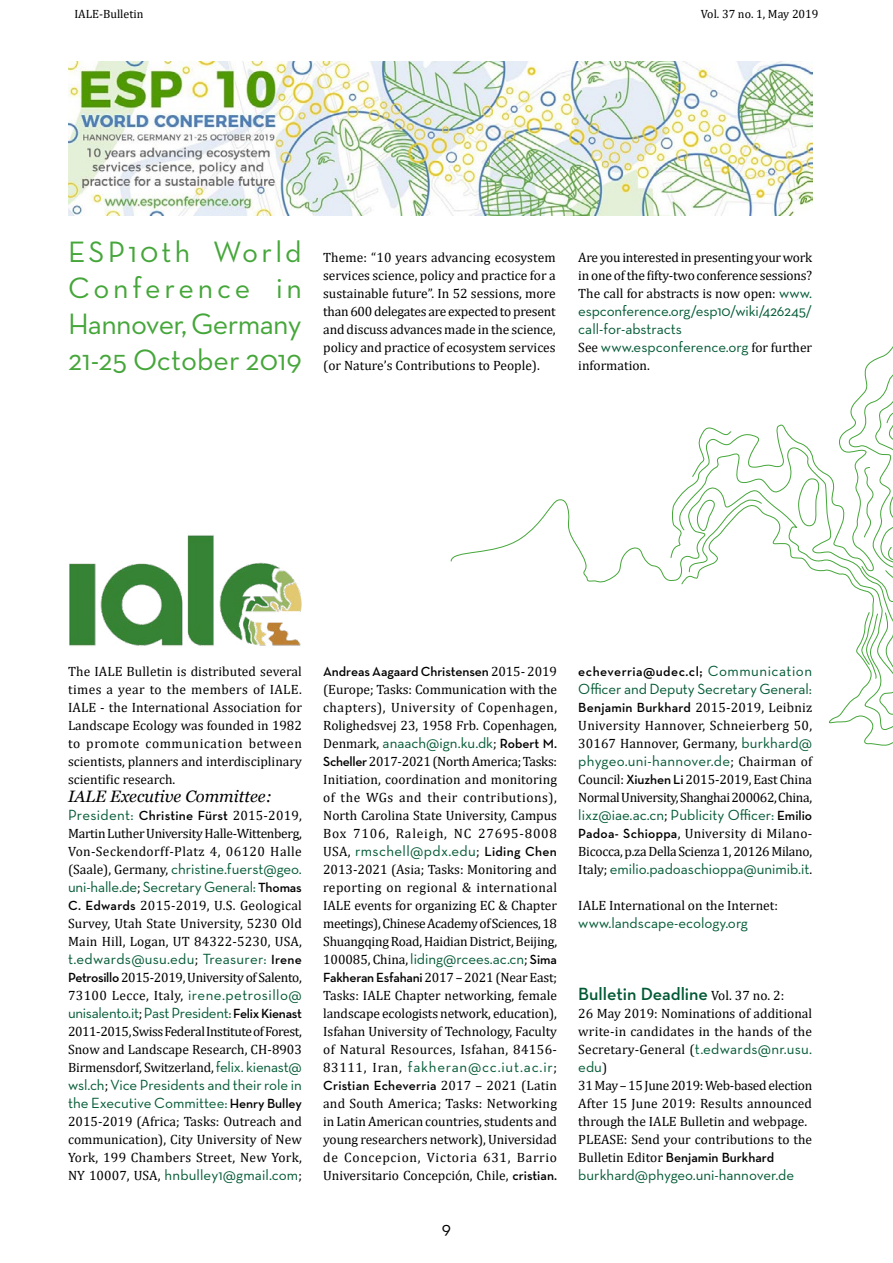
<style>
.page{position:relative;width:893px;height:1263px;background:#fff}
.page>*{position:absolute;margin:0;border:0;box-sizing:border-box;transform-origin:0 0}
.t1{font:30px/36px "Neutra Text";color:#45a63a;text-align:justify}
.t2{font:600 18px "Neutra Text";color:#005934}
.t3{font:18px "Neutra Text";color:#000}
.t4{font:italic 16.5px "Georgia";color:#000}
.t5{font:15px/18px "Neutra Text";color:#005934}
.t6{font:15px "Neutra Text";letter-spacing:.02em;color:#005934}
.t7{font:15px "Neutra Text";letter-spacing:-.02em;color:#005934}
.t8{font:15px "Neutra Text";letter-spacing:.05em;color:#005934}
.t9{font:15px "Neutra Text";letter-spacing:.025em;color:#005934}
.t10{font:13.5px/18px "Cambria";color:#000;text-align:justify}
.t11{font:13.5px/18px "Cambria";letter-spacing:-.02em;color:#000}
.t12{font:600 13.5px "Neutra Text";color:#000}
.t13{font:13.5px/18px "Cambria";letter-spacing:-.025em;color:#000}
.t14{font:600 13.5px "Neutra Text";letter-spacing:.035em;color:#000}
.t15{font:12px "Cambria";color:#000}
.s1{font-family:"Neutra Text";font-size:15px;color:#005934}
.s2{font-family:"Cambria";font-size:13.5px;color:#000}
.s3{font-weight:400;font-size:15px;color:#005934}
.s4{font-family:"Cambria";font-weight:400}
.s5{font-weight:600;font-size:13.5px;color:#000}
.s6{font-family:"Neutra Text";font-weight:600}
.s7{font-family:"Cambria";font-weight:400;font-size:13.5px;color:#000}
</style>
<div class="page">
<svg style="left:450px;top:346px;width:443px;height:400px"></svg>
<img style="left:69px;top:535px;width:233px;height:111px">
<img style="left:68px;top:61px;width:744px;height:154px">
<p class="t15" style="left:74px;top:7px;width:71px">IALE-Bulletin</p>
<p class="t15" style="left:701px;top:7px;width:119px">Vol. 37 no. 1, May 2019</p>
<h1 class="t1" style="left:68px;top:233px;width:235px">ESP10th World Conference in Hannover, Germany 21-25 October 2019</h1>
<p class="t10" style="left:323px;top:248px;width:234px">Theme: “10 years advancing ecosystem services science, policy and practice for a sustainable future”. In 52 sessions, more than 600 delegates are expected to present and discuss advances made in the science, policy and practice of ecosystem services (or Nature’s Contributions to People).</p>
<p class="t10" style="left:578px;top:248px;width:235px">Are you interested in presenting your work in one of the fifty-two conference sessions?<br>The call for abstracts is now open: <span class="s1">www.</span></p>
<p class="t5" style="left:578px;top:301px;width:235px">espconference.org/esp10/wiki/426245/ call-for-abstracts<br><span class="s2">See</span> www.espconference.org <span class="s2">for further</span></p>
<p class="t10" style="left:578px;top:356px;width:73px">information.</p>
<p class="t10" style="left:68px;top:662px;width:235px">The IALE Bulletin is distributed several times a year to the members of IALE.<br>IALE - the International Association for Landscape Ecology was founded in 1982 to promote communication between scientists, planners and interdisciplinary scientific research.</p>
<p class="t4" style="left:68px;top:786px;width:206px">IALE Executive Committee:</p>
<p class="t12" style="left:68px;top:807px;width:235px"><span class="s3">President:</span> Christine Fürst <span class="s4">2015-2019,</span></p>
<p class="t11" style="left:68px;top:824px;width:235px">Martin Luther University Halle-Wittenberg,<br>Von-Seckendorff-Platz 4, 06120 Halle</p>
<p class="t5" style="left:68px;top:859px;width:235px"><span class="s2">(Saale), Germany,</span> christine.fuerst@geo. uni-halle.de<span class="s2">;</span> Secretary General:<span class="s5">Thomas</span></p>
<p class="t10" style="left:68px;top:896px;width:235px"><span class="s6">C. Edwards</span> 2015-2019, U.S. Geological Survey, Utah State University, 5230 Old Main Hill, Logan, UT 84322-5230, USA,</p>
<p class="t6" style="left:68px;top:950px;width:235px">t.edwards@usu.edu<span class="s2">;</span> Treasurer: <span class="s5">Irene</span></p>
<p class="t11" style="left:68px;top:968px;width:235px"><span class="s6">Petrosillo</span> 2015-2019, University of Salento,<br>73100 Lecce, Italy, <span class="s1">irene.petrosillo@</span></p>
<p class="t7" style="left:68px;top:1004px;width:235px">unisalento.it<span class="s2">;</span> Past President:<span class="s5">Felix Kienast</span></p>
<p class="t10" style="left:68px;top:1022px;width:235px">2011-2015, Swiss Federal Institute of Forest, Snow and Landscape Research, CH-8903<br>Birmensdorf, Switzerland, <span class="s1">felix. kienast@</span></p>
<p class="t5" style="left:68px;top:1075px;width:235px">wsl.ch<span class="s2">;</span> Vice Presidents and their role in the Executive Committee: <span class="s5">Henry Bulley</span></p>
<p class="t10" style="left:68px;top:1112px;width:235px">2015-2019 (Africa; Tasks: Outreach and communication), City University of New York, 199 Chambers Street, New York,</p>
<p class="t5" style="left:68px;top:1165px;width:235px"><span class="s2">NY 10007, USA,</span> hnbulley1@gmail.com<span class="s2">;</span></p>
<p class="t12" style="left:323px;top:663px;width:235px">Andreas Aagaard Christensen <span class="s4">2015- 2019</span></p>
<p class="t10" style="left:323px;top:680px;width:235px">(Europe; Tasks: Communication with the chapters), University of Copenhagen, Rolighedsvej 23, 1958 Frb. Copenhagen,</p>
<p class="t5" style="left:323px;top:733px;width:235px"><span class="s2">Denmark,</span> anaach@ign.ku.dk<span class="s2">;</span> <span class="s5">Robert M.</span></p>
<p class="t10" style="left:323px;top:752px;width:235px"><span class="s6">Scheller</span> 2017-2021 (North America; Tasks:<br>Initiation, coordination and monitoring of the WGs and their contributions), North Carolina State University, Campus Box 7106, Raleigh, NC 27695-8008</p>
<p class="t9" style="left:323px;top:842px;width:235px"><span class="s2">USA,</span> rmschell@pdx.edu<span class="s2">;</span> <span class="s5">Liding Chen</span></p>
<p class="t10" style="left:323px;top:860px;width:235px">2013-2021 (Asia; Tasks: Monitoring and reporting on regional &amp; international IALE events for organizing EC &amp; Chapter meetings), Chinese Academy of Sciences, 18<br>Shuangqing Road, Haidian District, Beijing,</p>
<p class="t5" style="left:323px;top:949px;width:235px"><span class="s2">100085, China,</span> liding@rcees.ac.cn<span class="s2">;</span> <span class="s5">Sima</span></p>
<p class="t10" style="left:323px;top:968px;width:235px"><span class="s6">Fakheran Esfahani</span> 2017 – 2021 (Near East; Tasks: IALE Chapter networking, female landscape ecologists network, education), Isfahan University of Technology, Faculty of Natural Resources, Isfahan, 84156-</p>
<p class="t8" style="left:323px;top:1058px;width:235px"><span class="s2">83111, Iran,</span> fakheran@cc.iut.ac.ir<span class="s2">;</span></p>
<p class="t12" style="left:323px;top:1077px;width:235px">Cristian Echeverria <span class="s4">2017 – 2021 (Latin</span></p>
<p class="t10" style="left:323px;top:1094px;width:235px">and South America; Tasks: Networking in Latin American countries, students and young researchers network), Universidad de Concepcion, Victoria 631, Barrio Universitario Concepción, Chile, <span class="s6">cristian.</span></p>
<h2 class="t3" style="left:442px;top:1217px;width:11px">9</h2>
<p class="t14" style="left:578px;top:663px;width:235px">echeverria@udec.cl; <span class="s3">Communication</span></p>
<p class="t5" style="left:578px;top:679px;width:235px">Officer and Deputy Secretary General:</p>
<p class="t10" style="left:578px;top:698px;width:235px"><span class="s6">Benjamin Burkhard</span> 2015-2019, Leibniz University Hannover, Schneierberg 50, 30167 Hannover, Germany, <span class="s1">burkhard@</span></p>
<p class="t6" style="left:578px;top:752px;width:235px">phygeo.uni-hannover.de<span class="s2">; Chairman of</span></p>
<p class="t13" style="left:578px;top:770px;width:235px">Council: <span class="s6">Xiuzhen Li</span> 2015-2019, East China<br>Normal University, Shanghai 200062, China,</p>
<p class="t5" style="left:578px;top:805px;width:235px">lixz@iae.ac.cn<span class="s2">;</span> Publicity Officer: <span class="s5">Emilio</span></p>
<p class="t11" style="left:578px;top:824px;width:235px"><span class="s6">Padoa- Schioppa</span>, University di Milano-<br>Bicocca, p.za Della Scienza 1, 20126 Milano,</p>
<p class="t5" style="left:578px;top:859px;width:235px"><span class="s2">Italy;</span> emilio.padoaschioppa@unimib.it<span class="s2">.</span></p>
<p class="t10" style="left:578px;top:896px;width:201px">IALE International on the Internet:</p>
<p class="t5" style="left:578px;top:913px;width:171px">www.landscape-ecology.org</p>
<h2 class="t2" style="left:578px;top:983px;width:207px">Bulletin Deadline <span class="s7">Vol. 37 no. 2:</span></h2>
<p class="t10" style="left:578px;top:1004px;width:235px">26 May 2019: Nominations of additional write-in candidates in the hands of the Secretary-General (<span class="s1">t.edwards@nr.usu.</span></p>
<p class="t5" style="left:578px;top:1057px;width:30px">edu<span class="s2">)</span></p>
<p class="t10" style="left:578px;top:1076px;width:235px;text-align:left">31 May – 15 June 2019: Web-based election After 15 June 2019: Results announced through the IALE Bulletin and webpage.<br>PLEASE: Send your contributions to the</p>
<p class="t12" style="left:578px;top:1149px;width:197px"><span class="s4">Bulletin Editor</span> Benjamin Burkhard</p>
<p class="t5" style="left:578px;top:1165px;width:217px">burkhard@phygeo.uni-hannover.de</p>
</div>
